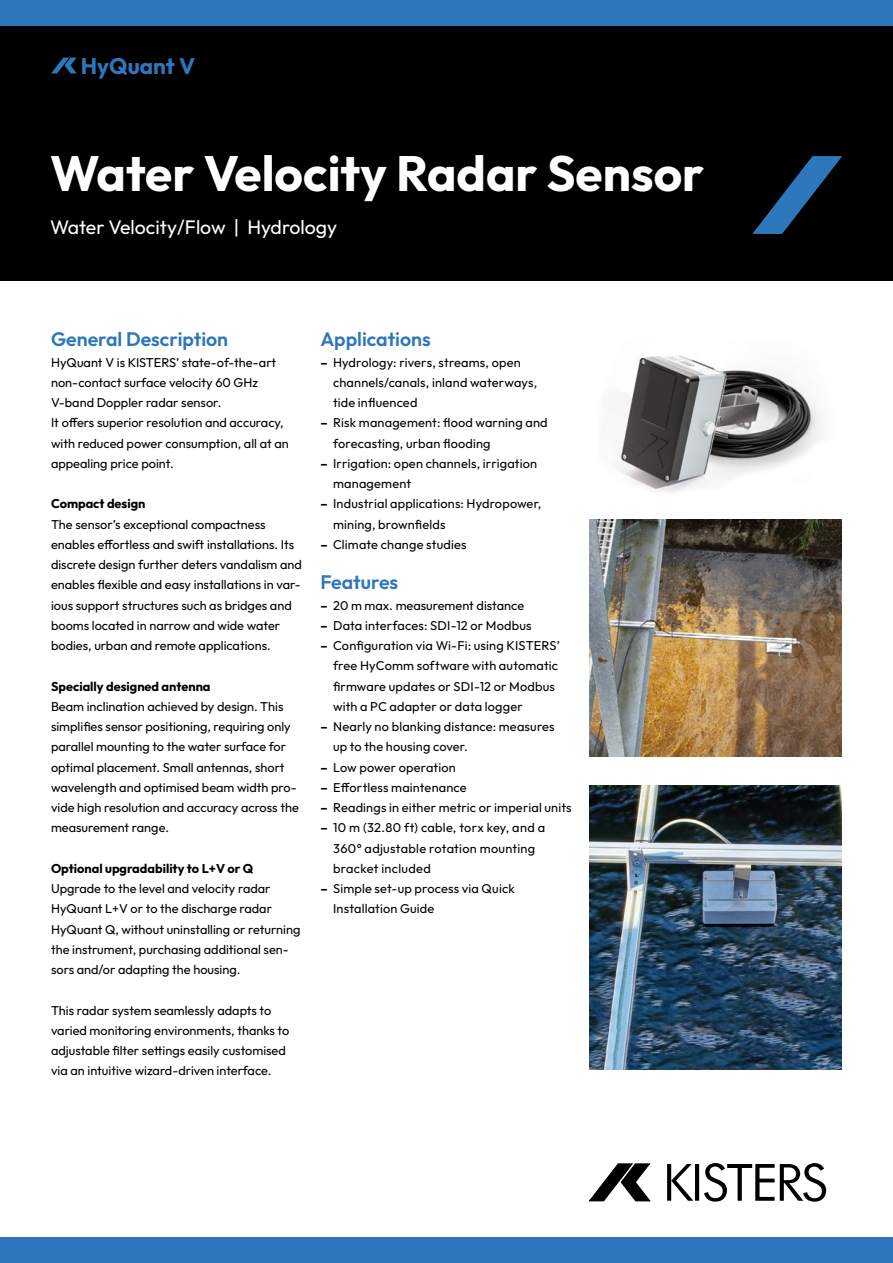
<style>
.page{position:relative;width:893px;height:1263px;background:#fff}
.page>*{position:absolute;margin:0;border:0;box-sizing:border-box;transform-origin:0 0}
.t1{font:700 49.5px "Outfit";color:#fff}
.t2{font:700 22.5px "Outfit";color:#2f77bc}
.t3{font:600 19.5px "Outfit";color:#2f77bc}
.t4{font:19.5px "Outfit";color:#fff}
.t5{font:12.75px/20.2px "Outfit";color:#000}
.t6{font:12.75px/20.2px "Outfit";letter-spacing:.025em;color:#000}
.t7{font:700 12.75px "Outfit";color:#000}
.s1{font-weight:700}
</style>
<div class="page">
<img style="left:590px;top:519px;width:252px;height:237px">
<img style="left:590px;top:786px;width:252px;height:283px">
<img style="left:618px;top:355px;width:206px;height:137px">
<div style="left:0;top:26px;width:893px;height:255px;background:#000"></div>
<svg style="left:667px;top:1164px;width:4px;height:37px"></svg>
<svg style="left:671px;top:1164px;width:22px;height:37px"></svg>
<hr style="left:695px;top:1164px;width:4px;height:37px;background:#000">
<svg style="left:704px;top:1163px;width:122px;height:39px"></svg>
<svg style="left:589px;top:1163px;width:61px;height:38px"></svg>
<div style="left:0;top:0;width:893px;height:26px;background:#2f77bc"></div>
<div style="left:0;top:1237px;width:893px;height:26px;background:#2f77bc"></div>
<svg style="left:51px;top:58px;width:26px;height:15px"></svg>
<svg style="left:753px;top:156px;width:89px;height:78px"></svg>
<h2 class="t2" style="left:81px;top:53px;width:116px">HyQuant V</h2>
<h1 class="t1" style="left:50px;top:146px;width:656px">Water Velocity Radar Sensor</h1>
<h3 class="t4" style="left:50px;top:216px;width:289px">Water Velocity/Flow | Hydrology</h3>
<h3 class="t3" style="left:51px;top:328px;width:179px">General Description</h3>
<p class="t5" style="left:51px;top:352px;width:239px">HyQuant V is KISTERS’ state-of-the-art non-contact surface velocity 60 GHz V-band Doppler radar sensor.<br>It offers superior resolution and accuracy, with reduced power consumption, all at an appealing price point.</p>
<p class="t7" style="left:51px;top:497px;width:96px">Compact design</p>
<p class="t5" style="left:51px;top:514px;width:252px">The sensor’s exceptional compactness enables effortless and swift installations. Its discrete design further deters vandalism and enables flexible and easy installations in var&shy;ious support structures such as bridges and booms located in narrow and wide water bodies, urban and remote applications.</p>
<p class="t7" style="left:51px;top:679px;width:161px">Specially designed antenna</p>
<p class="t5" style="left:51px;top:696px;width:249px">Beam inclination achieved by design. This simplifies sensor positioning, requiring only parallel mounting to the water surface for optimal placement. Small antennas, short wavelength and optimised beam width pro&shy;vide high resolution and accuracy across the measurement range.</p>
<p class="t7" style="left:51px;top:861px;width:204px">Optional upgradability to L+V or Q</p>
<p class="t5" style="left:51px;top:878px;width:251px">Upgrade to the level and velocity radar HyQuant L+V or to the discharge radar HyQuant Q, without uninstalling or returning the instrument, purchasing additional sen&shy;sors and/or adapting the housing.</p>
<p class="t5" style="left:51px;top:1000px;width:240px">This radar system seamlessly adapts to varied monitoring environments, thanks to adjustable filter settings easily customised via an intuitive wizard-driven interface.</p>
<h3 class="t3" style="left:320px;top:328px;width:112px">Applications</h3>
<p class="t5" style="left:333px;top:352px;width:206px;text-indent:-13px"><span class="s1">–</span> Hydrology: rivers, streams, open channels/canals, inland waterways, tide influenced</p>
<p class="t5" style="left:333px;top:413px;width:216px;text-indent:-13px"><span class="s1">–</span> Risk management: flood warning and forecasting, urban flooding</p>
<p class="t5" style="left:333px;top:453px;width:206px;text-indent:-13px"><span class="s1">–</span> Irrigation: open channels, irrigation management</p>
<p class="t5" style="left:333px;top:494px;width:210px;text-indent:-13px"><span class="s1">–</span> Industrial applications: Hydropower, mining, brownfields</p>
<p class="t5" style="left:320px;top:534px;width:148px"><span class="s1">–</span> Climate change studies</p>
<h3 class="t3" style="left:320px;top:571px;width:79px">Features</h3>
<p class="t5" style="left:320px;top:595px;width:205px"><span class="s1">–</span> 20 m max. measurement distance</p>
<p class="t5" style="left:320px;top:615px;width:213px"><span class="s1">–</span> Data interfaces: SDI-12 or Modbus</p>
<p class="t5" style="left:333px;top:635px;width:228px;text-indent:-13px"><span class="s1">–</span> Configuration via Wi-Fi: using KISTERS’ free HyComm software with automatic firmware updates or SDI-12 or Modbus with a PC adapter or data logger</p>
<p class="t5" style="left:333px;top:716px;width:223px;text-indent:-13px"><span class="s1">–</span> Nearly no blanking distance: measures up to the housing cover.</p>
<p class="t5" style="left:320px;top:757px;width:137px"><span class="s1">–</span> Low power operation</p>
<p class="t5" style="left:320px;top:777px;width:148px"><span class="s1">–</span> Effortless maintenance</p>
<p class="t5" style="left:320px;top:797px;width:253px"><span class="s1">–</span> Readings in either metric or imperial units</p>
<p class="t6" style="left:333px;top:818px;width:213px;text-indent:-13px"><span class="s1">–</span> 10 m (32.80 ft) cable, torx key, and a<br>360° adjustable rotation mounting bracket included</p>
<p class="t5" style="left:333px;top:878px;width:183px;text-indent:-13px"><span class="s1">–</span> Simple set-up process via Quick<br>Installation Guide</p>
</div>
